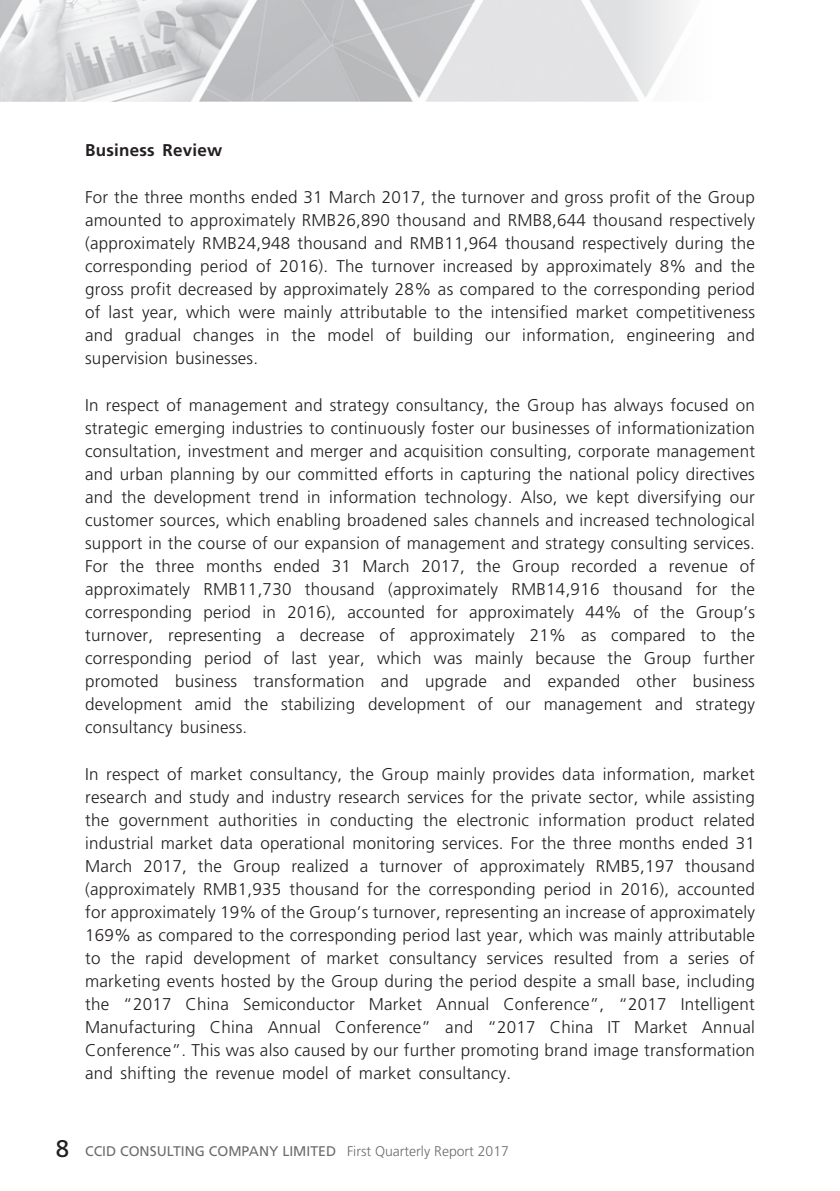
<style>
.page{position:relative;width:840px;height:1191px;background:#fff}
.page>*{position:absolute;margin:0;border:0;box-sizing:border-box;transform-origin:0 0}
._01_Body_Text{font:300 17px/23px "Frutiger LT Std";letter-spacing:.015em;color:#231f20;text-align:justify}
._04___H2{font:700 17px "Frutiger LT Std";letter-spacing:.015em;color:#231f20}
.t1{font:14px "Frutiger LT Std";color:#6c6d70}
.s1{font-size:24px;color:#231f20}
.s2{font-weight:300}
</style>
<div class="page">
<img style="left:0;top:0;width:685px;height:102px">
<p class="_04___H2" style="left:85px;top:140px;width:138px">Business Review</p>
<p class="_01_Body_Text" style="left:85px;top:186px;width:671px">For the three months ended 31 March 2017, the turnover and gross profit of the Group amounted to approximately RMB26,890 thousand and RMB8,644 thousand respectively (approximately RMB24,948 thousand and RMB11,964 thousand respectively during the corresponding period of 2016). The turnover increased by approximately 8% and the gross profit decreased by approximately 28% as compared to the corresponding period of last year, which were mainly attributable to the intensified market competitiveness and gradual changes in the model of building our information, engineering and supervision businesses.</p>
<p class="_01_Body_Text" style="left:85px;top:394px;width:671px">In respect of management and strategy consultancy, the Group has always focused on strategic emerging industries to continuously foster our businesses of informationization consultation, investment and merger and acquisition consulting, corporate management and urban planning by our committed efforts in capturing the national policy directives and the development trend in information technology. Also, we kept diversifying our customer sources, which enabling broadened sales channels and increased technological support in the course of our expansion of management and strategy consulting services.<br>For the three months ended 31 March 2017, the Group recorded a revenue of approximately RMB11,730 thousand (approximately RMB14,916 thousand for the corresponding period in 2016), accounted for approximately 44% of the Group’s turnover, representing a decrease of approximately 21% as compared to the corresponding period of last year, which was mainly because the Group further promoted business transformation and upgrade and expanded other business development amid the stabilizing development of our management and strategy consultancy business.</p>
<p class="_01_Body_Text" style="left:85px;top:763px;width:671px">In respect of market consultancy, the Group mainly provides data information, market research and study and industry research services for the private sector, while assisting the government authorities in conducting the electronic information product related industrial market data operational monitoring services. For the three months ended 31<br>March 2017, the Group realized a turnover of approximately RMB5,197 thousand (approximately RMB1,935 thousand for the corresponding period in 2016), accounted for approximately 19% of the Group’s turnover, representing an increase of approximately 169% as compared to the corresponding period last year, which was mainly attributable to the rapid development of market consultancy services resulted from a series of marketing events hosted by the Group during the period despite a small base, including the “2017 China Semiconductor Market Annual Conference”, “2017 Intelligent Manufacturing China Annual Conference” and “2017 China IT Market Annual Conference”. This was also caused by our further promoting brand image transformation and shifting the revenue model of market consultancy.</p>
<p class="t1" style="left:56px;top:1142px;width:454px"><span class="s1">8</span> CCID CONSULTING COMPANY LIMITED <span class="s2">First Quarterly Report 2017</span></p>
</div>
